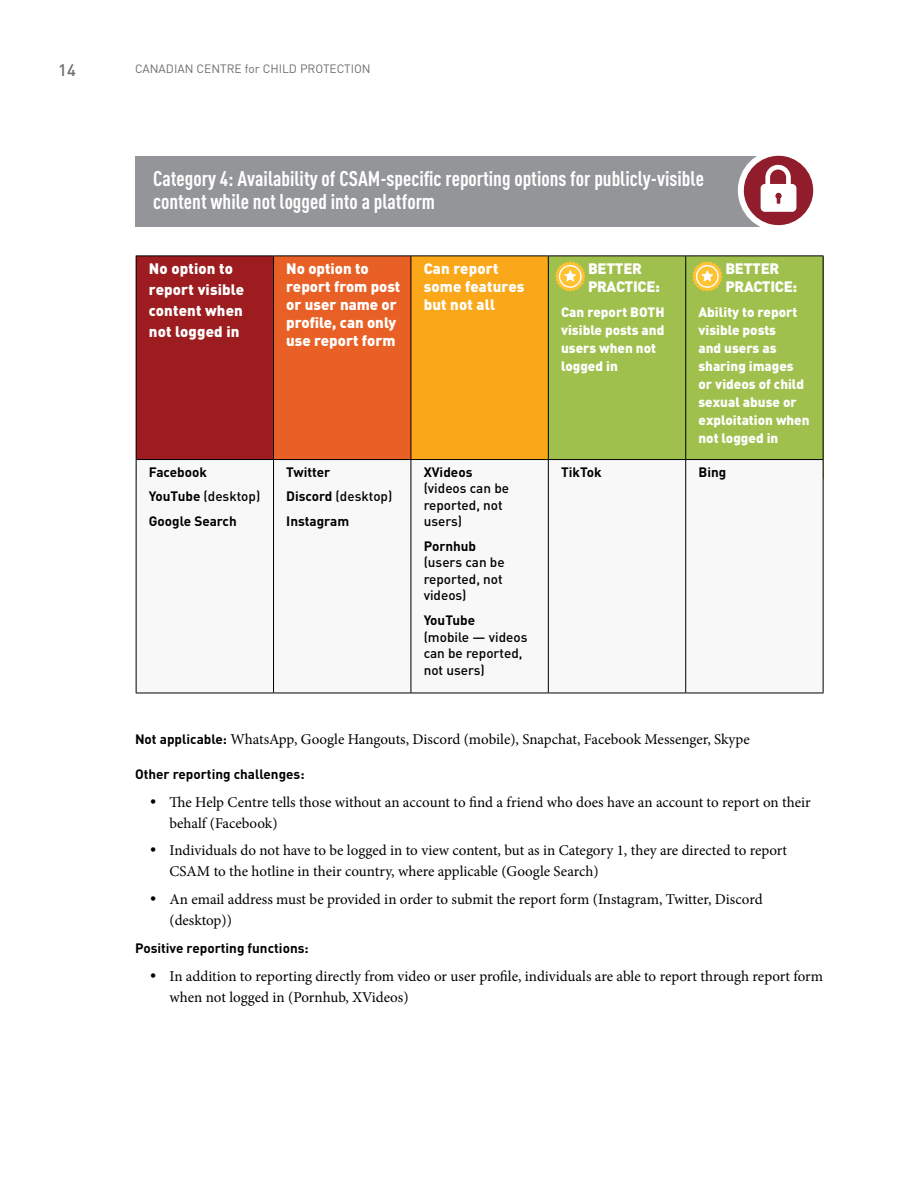
<style>
.page{position:relative;width:918px;height:1188px;background:#fff}
.page>*{position:absolute;margin:0;border:0;box-sizing:border-box;transform-origin:0 0}
.t1{font:700 21px/22.5px "DIN Cond";color:#fff}
.t2{font:500 16.5px "DIN";color:#6d6e71}
.t3{font:15px/21px "Minion Pro";color:#000}
.t4{font:900 15px/18px "DIN";color:#fff}
.t5{font:900 15px/18px "DIN";letter-spacing:-.02em;color:#fff}
.t6{font:900 13.5px/18px "DIN";color:#fff}
.t7{font:700 13.5px/24.8px "DIN";color:#000}
.t8{font:500 13.5px/16.5px "DIN";color:#000}
.t9{font:12px "DIN";color:#6d6e71}
.s1{font-weight:500}
.s2{font-family:"DIN";font-weight:700;font-size:13.5px}
</style>
<div class="page">
<div style="left:685px;top:256px;width:139px;height:222px;background:#a0c04d"></div>
<div style="left:547px;top:256px;width:138px;height:222px;background:#a0c04d"></div>
<div style="left:410px;top:256px;width:138px;height:222px;background:#faa81a"></div>
<div style="left:273px;top:256px;width:137px;height:222px;background:#e86025"></div>
<div style="left:136px;top:256px;width:137px;height:222px;background:#9c1c1f"></div>
<div style="left:135px;top:156px;width:682px;height:71px;background:#939598"></div>
<div style="left:776px;top:150px;width:48px;height:81px;background:#fff"></div>
<svg style="left:741px;top:153px;width:75px;height:75px;background:#a03d4b"></svg>
<div style="left:738px;top:150px;width:81px;height:81px;border:6px solid #fff;border-radius:50%"></div>
<svg style="left:761px;top:165px;width:35px;height:47px"></svg>
<svg style="left:137px;top:460px;width:686px;height:233px"></svg>
<hr style="left:136px;top:255px;width:138px;height:1px;background:#000">
<hr style="left:136px;top:256px;width:1px;height:203px;background:#000">
<hr style="left:274px;top:255px;width:137px;height:1px;background:#000">
<hr style="left:273px;top:256px;width:1px;height:203px;background:#000">
<hr style="left:411px;top:255px;width:137px;height:1px;background:#000">
<hr style="left:411px;top:256px;width:1px;height:203px;background:#000">
<hr style="left:548px;top:255px;width:138px;height:1px;background:#000">
<hr style="left:548px;top:256px;width:1px;height:203px;background:#000">
<hr style="left:686px;top:255px;width:137px;height:1px;background:#000">
<hr style="left:685px;top:256px;width:1px;height:203px;background:#000">
<hr style="left:823px;top:256px;width:1px;height:203px;background:#000">
<hr style="left:136px;top:459px;width:138px;height:1px;background:#000">
<hr style="left:136px;top:460px;width:1px;height:233px;background:#000">
<hr style="left:274px;top:459px;width:137px;height:1px;background:#000">
<hr style="left:273px;top:460px;width:1px;height:233px;background:#000">
<hr style="left:411px;top:459px;width:137px;height:1px;background:#000">
<hr style="left:411px;top:460px;width:1px;height:233px;background:#000">
<hr style="left:548px;top:459px;width:138px;height:1px;background:#000">
<hr style="left:548px;top:460px;width:1px;height:233px;background:#000">
<hr style="left:686px;top:459px;width:137px;height:1px;background:#000">
<hr style="left:685px;top:460px;width:1px;height:233px;background:#000">
<hr style="left:823px;top:460px;width:1px;height:233px;background:#000">
<hr style="left:136px;top:693px;width:138px;height:1px;background:#000">
<hr style="left:274px;top:693px;width:137px;height:1px;background:#000">
<hr style="left:411px;top:693px;width:137px;height:1px;background:#000">
<hr style="left:548px;top:693px;width:138px;height:1px;background:#000">
<hr style="left:686px;top:693px;width:137px;height:1px;background:#000">
<svg style="left:692px;top:261px;width:31px;height:31px"></svg>
<svg style="left:555px;top:261px;width:31px;height:31px"></svg>
<p class="t2" style="left:58px;top:60px;width:19px">14</p>
<p class="t9" style="left:135px;top:61px;width:237px">CANADIAN CENTRE for CHILD PROTECTION</p>
<h1 class="t1" style="left:153px;top:167px;width:552px">Category 4: Availability of CSAM-specific reporting options for publicly-visible content while not logged into a platform</h1>
<p class="t4" style="left:149px;top:258px;width:97px;line-height:21px">No option to report visible content when not logged in</p>
<p class="t4" style="left:286px;top:259px;width:116px">No option to report from post or user name or profile, can only use report form</p>
<p class="t4" style="left:424px;top:259px;width:102px">Can report some features but not all</p>
<p class="t5" style="left:588px;top:259px;width:73px">BETTER<br>PRACTICE:</p>
<p class="t6" style="left:561px;top:303px;width:105px">Can report BOTH visible posts and users when not logged in</p>
<p class="t5" style="left:725px;top:259px;width:73px">BETTER<br>PRACTICE:</p>
<p class="t6" style="left:698px;top:303px;width:113px">Ability to report visible posts<br>and users as sharing images or videos of child sexual abuse or exploitation when not logged in</p>
<p class="t7" style="left:149px;top:459px;width:113px">Facebook<br>YouTube <span class="s1">(desktop)<br></span>Google Search</p>
<p class="t7" style="left:286px;top:459px;width:108px">Twitter<br>Discord <span class="s1">(desktop)<br></span>Instagram</p>
<p class="t7" style="left:424px;top:459px;width:50px">XVideos</p>
<p class="t8" style="left:424px;top:480px;width:87px">(videos can be reported, not users)</p>
<p class="t7" style="left:424px;top:533px;width:54px">Pornhub</p>
<p class="t8" style="left:424px;top:554px;width:82px">(users can be reported, not videos)</p>
<p class="t7" style="left:424px;top:607px;width:53px">YouTube</p>
<p class="t8" style="left:424px;top:628px;width:105px">(mobile — videos can be reported, not users)</p>
<p class="t7" style="left:561px;top:459px;width:42px">TikTok</p>
<p class="t7" style="left:698px;top:459px;width:29px">Bing</p>
<p class="t3" style="left:135px;top:729px;width:616px"><span class="s2">Not applicable:</span> WhatsApp, Google Hangouts, Discord (mobile), Snapchat, Facebook Messenger, Skype</p>
<p class="t7" style="left:135px;top:761px;width:171px">Other reporting challenges:</p>
<p class="t3" style="left:169px;top:791px;width:643px">The Help Centre tells those without an account to find a friend who does have an account to report on their behalf (Facebook)</p>
<p class="t3" style="left:169px;top:840px;width:619px">Individuals do not have to be logged in to view content, but as in Category 1, they are directed to report<br>CSAM to the hotline in their country, where applicable (Google Search)</p>
<p class="t3" style="left:169px;top:889px;width:595px">An email address must be provided in order to submit the report form (Instagram, Twitter, Discord (desktop))</p>
<p class="t7" style="left:135px;top:935px;width:175px">Positive reporting functions:</p>
<p class="t3" style="left:169px;top:965px;width:655px">In addition to reporting directly from video or user profile, individuals are able to report through report form when not logged in (Pornhub, XVideos)</p>
</div>
